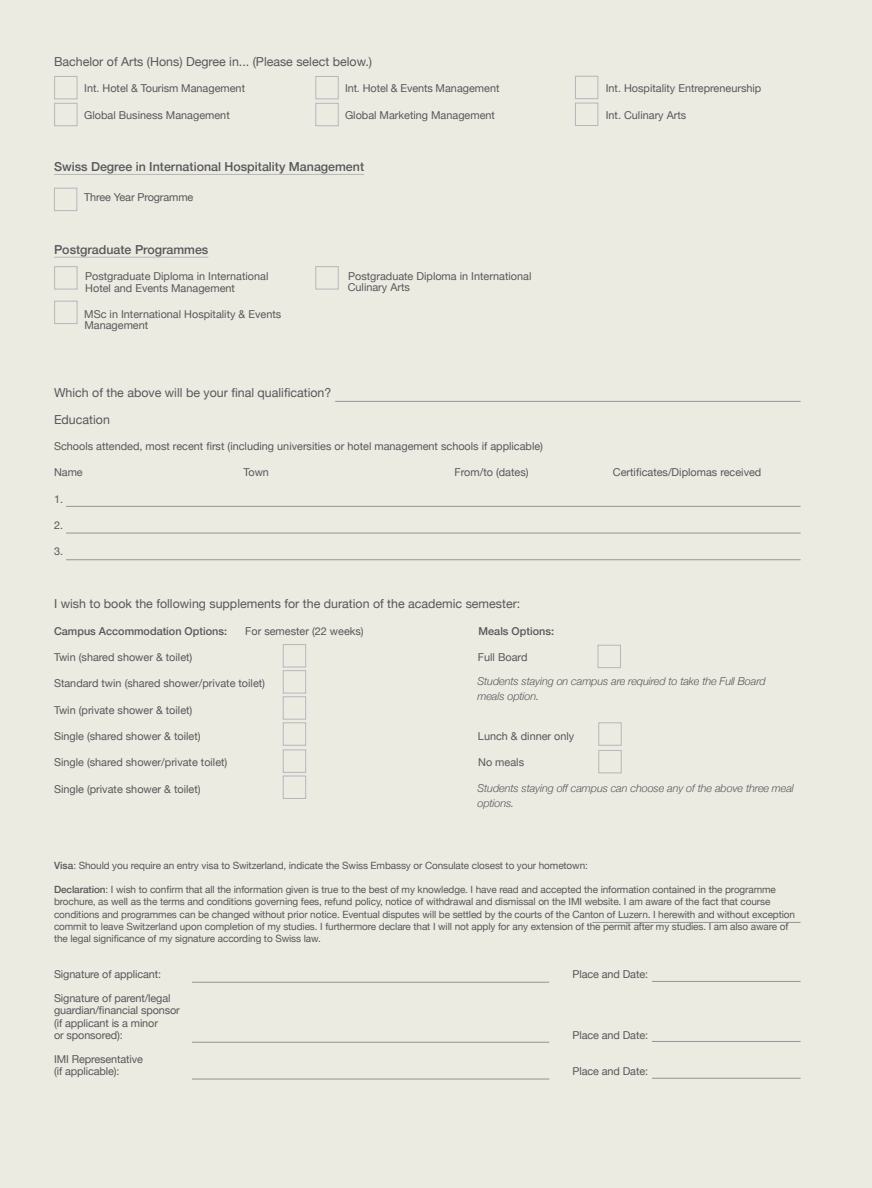
<style>
.page{position:relative;width:872px;height:1188px;background:#ebebe2}
.page>*{position:absolute;margin:0;border:0;box-sizing:border-box;transform-origin:0 0}
.t1{font:12.45px "Helvetica Neue";color:#57585a}
.t2{font:500 12.45px "Helvetica Neue";color:#57585a}
.t3{font:10.8px "Helvetica Neue";color:#57585a}
.t4{font:italic 300 10.8px/15px "Helvetica Neue";letter-spacing:-.01em;color:#57585a}
.t5{font:500 10.8px "Helvetica Neue";color:#57585a}
.t6{font:10.05px/12.1px "Helvetica Neue";letter-spacing:-.01em;color:#57585a}
.s1{font-weight:500}
</style>
<div class="page">
<hr style="left:54px;top:174px;width:310px;height:1px;background:#b6b7bb">
<hr style="left:54px;top:257px;width:154px;height:1px;background:#b6b7bb">
<div style="left:54px;top:76px;width:23px;height:23px;border:1px solid #b6b7bb"></div>
<div style="left:315px;top:76px;width:24px;height:23px;border:1px solid #b6b7bb"></div>
<div style="left:575px;top:76px;width:23px;height:23px;border:1px solid #b6b7bb"></div>
<div style="left:54px;top:103px;width:23px;height:23px;border:1px solid #b6b7bb"></div>
<div style="left:315px;top:103px;width:24px;height:23px;border:1px solid #b6b7bb"></div>
<div style="left:575px;top:103px;width:23px;height:23px;border:1px solid #b6b7bb"></div>
<hr style="left:652px;top:1041px;width:148px;height:1px;background:#939598">
<hr style="left:192px;top:982px;width:357px;height:1px;background:#939598">
<hr style="left:192px;top:1042px;width:357px;height:1px;background:#939598">
<div style="left:54px;top:266px;width:23px;height:23px;border:1px solid #b6b7bb"></div>
<div style="left:54px;top:301px;width:23px;height:23px;border:1px solid #b6b7bb"></div>
<div style="left:315px;top:266px;width:24px;height:23px;border:1px solid #b6b7bb"></div>
<div style="left:283px;top:644px;width:23px;height:23px;border:1px solid #b6b7bb"></div>
<div style="left:283px;top:696px;width:23px;height:24px;border:1px solid #b6b7bb"></div>
<div style="left:283px;top:670px;width:23px;height:23px;border:1px solid #b6b7bb"></div>
<div style="left:283px;top:722px;width:23px;height:24px;border:1px solid #b6b7bb"></div>
<div style="left:283px;top:750px;width:23px;height:23px;border:1px solid #b6b7bb"></div>
<div style="left:283px;top:776px;width:23px;height:23px;border:1px solid #b6b7bb"></div>
<div style="left:597px;top:645px;width:24px;height:23px;border:1px solid #b6b7bb"></div>
<div style="left:598px;top:722px;width:23px;height:24px;border:1px solid #b6b7bb"></div>
<div style="left:598px;top:750px;width:23px;height:23px;border:1px solid #b6b7bb"></div>
<hr style="left:335px;top:401px;width:465px;height:1px;background:#939598">
<hr style="left:66px;top:506px;width:734px;height:1px;background:#939598">
<hr style="left:66px;top:533px;width:734px;height:1px;background:#939598">
<hr style="left:66px;top:559px;width:734px;height:1px;background:#939598">
<div style="left:54px;top:188px;width:23px;height:23px;border:1px solid #b6b7bb"></div>
<hr style="left:652px;top:1078px;width:148px;height:1px;background:#939598">
<hr style="left:192px;top:1079px;width:357px;height:1px;background:#939598">
<hr style="left:652px;top:981px;width:148px;height:1px;background:#939598">
<hr style="left:592px;top:922px;width:208px;height:1px;background:#939598">
<p class="t1" style="left:54px;top:52px;width:319px">Bachelor of Arts (Hons) Degree in... (Please select below.)</p>
<p class="t3" style="left:84px;top:81px;width:162px">Int. Hotel &amp; Tourism Management</p>
<p class="t3" style="left:345px;top:81px;width:156px">Int. Hotel &amp; Events Management</p>
<p class="t3" style="left:606px;top:81px;width:157px">Int. Hospitality Entrepreneurship</p>
<p class="t3" style="left:84px;top:107px;width:147px">Global Business Management</p>
<p class="t3" style="left:345px;top:107px;width:151px">Global Marketing Management</p>
<p class="t3" style="left:606px;top:107px;width:82px">Int. Culinary Arts</p>
<p class="t2" style="left:54px;top:157px;width:312px">Swiss Degree in International Hospitality Management</p>
<p class="t3" style="left:84px;top:190px;width:111px">Three Year Programme</p>
<p class="t2" style="left:54px;top:240px;width:156px">Postgraduate Programmes</p>
<p class="t3" style="left:85px;top:269px;width:185px">Postgraduate Diploma in International</p>
<p class="t3" style="left:348px;top:269px;width:185px">Postgraduate Diploma in International</p>
<p class="t3" style="left:84px;top:306px;width:198px">MSc in International Hospitality &amp; Events</p>
<p class="t3" style="left:348px;top:280px;width:64px">Culinary Arts</p>
<p class="t3" style="left:85px;top:281px;width:151px">Hotel and Events Management</p>
<p class="t3" style="left:84px;top:318px;width:65px">Management</p>
<p class="t1" style="left:54px;top:384px;width:279px">Which of the above will be your final qualification?</p>
<p class="t1" style="left:54px;top:410px;width:57px">Education</p>
<p class="t3" style="left:54px;top:438px;width:490px">Schools attended, most recent first (including universities or hotel management schools if applicable)</p>
<p class="t3" style="left:54px;top:465px;width:30px">Name</p>
<p class="t3" style="left:243px;top:465px;width:27px">Town</p>
<p class="t3" style="left:454px;top:465px;width:76px">From/to (dates)</p>
<p class="t3" style="left:613px;top:465px;width:150px">Certificates/Diplomas received</p>
<p class="t3" style="left:54px;top:491px;width:11px">1.</p>
<p class="t3" style="left:54px;top:517px;width:11px">2.</p>
<p class="t3" style="left:54px;top:544px;width:11px">3.</p>
<p class="t1" style="left:54px;top:595px;width:468px">I wish to book the following supplements for the duration of the academic semester:</p>
<p class="t5" style="left:54px;top:622px;width:175px">Campus Accommodation Options:</p>
<p class="t3" style="left:245px;top:623px;width:120px">For semester (22 weeks)</p>
<p class="t5" style="left:478px;top:622px;width:77px">Meals Options:</p>
<p class="t3" style="left:54px;top:649px;width:140px">Twin (shared shower &amp; toilet)</p>
<p class="t3" style="left:478px;top:649px;width:51px">Full Board</p>
<p class="t3" style="left:54px;top:676px;width:213px">Standard twin (shared shower/private toilet)</p>
<p class="t3" style="left:54px;top:702px;width:140px">Twin (private shower &amp; toilet)</p>
<p class="t3" style="left:54px;top:728px;width:148px">Single (shared shower &amp; toilet)</p>
<p class="t3" style="left:478px;top:728px;width:98px">Lunch &amp; dinner only</p>
<p class="t3" style="left:54px;top:755px;width:175px">Single (shared shower/private toilet)</p>
<p class="t3" style="left:478px;top:755px;width:47px">No meals</p>
<p class="t3" style="left:54px;top:781px;width:148px">Single (private shower &amp; toilet)</p>
<p class="t4" style="left:477px;top:673px;width:290px">Students staying on campus are required to take the Full Board meals option.</p>
<p class="t4" style="left:477px;top:780px;width:318px">Students staying off campus can choose any of the above three meal options.</p>
<p class="t6" style="left:54px;top:860px;width:535px"><span class="s1">Visa</span>: Should you require an entry visa to Switzerland, indicate the Swiss Embassy or Consulate closest to your hometown:</p>
<p class="t6" style="left:54px;top:884px;width:742px"><span class="s1">Declaration</span>: I wish to confirm that all the information given is true to the best of my knowledge. I have read and accepted the information contained in the programme brochure, as well as the terms and conditions governing fees, refund policy, notice of withdrawal and dismissal on the IMI website. I am aware of the fact that course conditions and programmes can be changed without prior notice. Eventual disputes will be settled by the courts of the Canton of Luzern. I herewith and without exception commit to leave Switzerland upon completion of my studies. I furthermore declare that I will not apply for any extension of the permit after my studies. I am also aware of the legal significance of my signature according to Swiss law.</p>
<p class="t3" style="left:54px;top:966px;width:109px">Signature of applicant:</p>
<p class="t3" style="left:572px;top:966px;width:77px">Place and Date:</p>
<p class="t3" style="left:54px;top:991px;width:118px">Signature of parent/legal</p>
<p class="t3" style="left:54px;top:1003px;width:127px">guardian/financial sponsor</p>
<p class="t3" style="left:54px;top:1015px;width:105px">(if applicant is a minor</p>
<p class="t3" style="left:54px;top:1027px;width:70px">or sponsored):</p>
<p class="t3" style="left:572px;top:1027px;width:77px">Place and Date:</p>
<p class="t3" style="left:54px;top:1051px;width:90px">IMI Representative</p>
<p class="t3" style="left:54px;top:1063px;width:67px">(if applicable):</p>
<p class="t3" style="left:572px;top:1063px;width:77px">Place and Date:</p>
</div>
